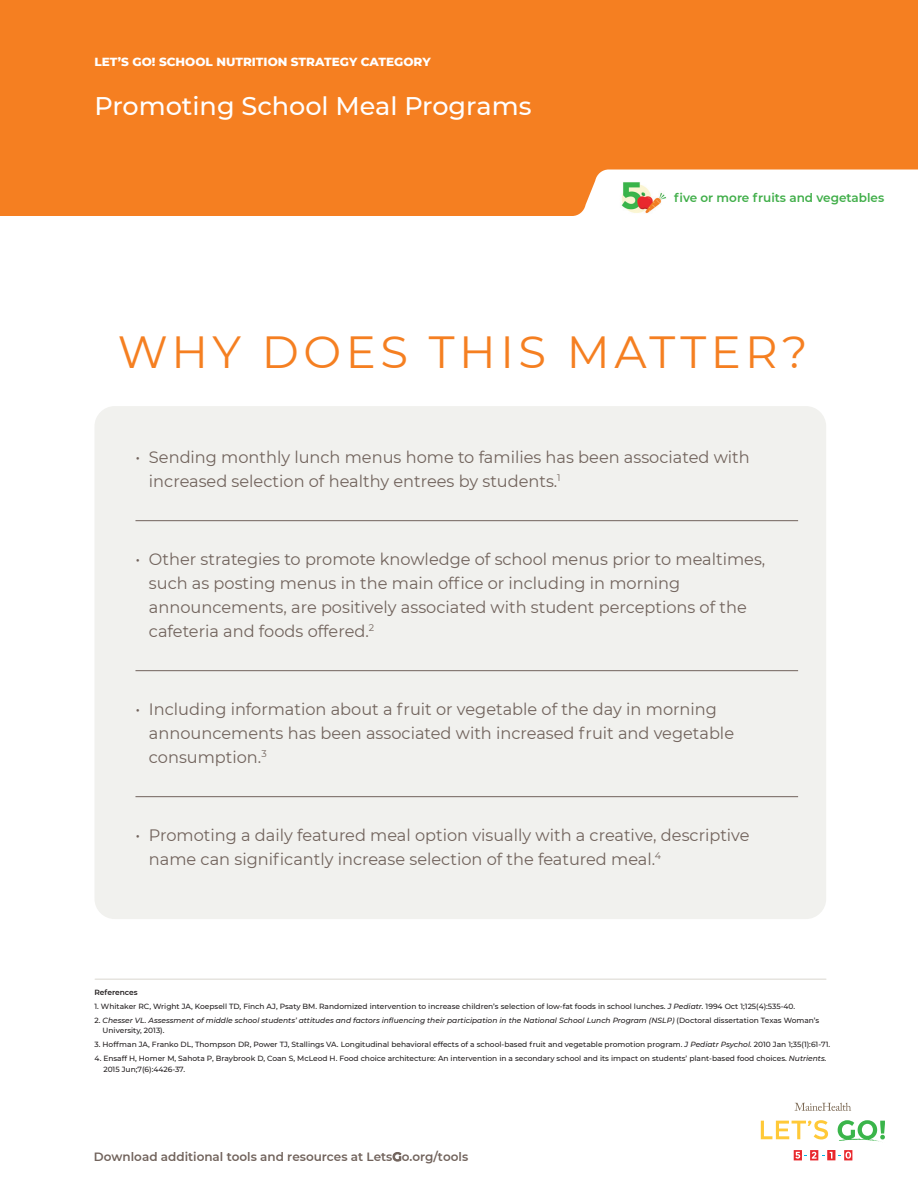
<style>
.page{position:relative;width:918px;height:1188px;background:#fff}
.page>*{position:absolute;margin:0;border:0;box-sizing:border-box;transform-origin:0 0}
.subhead{font:45px "Montserrat";letter-spacing:.1em;color:#f57f21}
.t1{font:500 25.5px "Montserrat";color:#fff}
.t2{font:16.5px/24px "Montserrat";color:#71635c}
.Smaller_body{font:600 12px "Montserrat";color:#71635c}
.bullets{font:800 12px "Montserrat";color:#fff}
.bullets-2{font:600 12px "Montserrat";color:#40ae49}
.footnote{font:500 7.5px/10.5px "Montserrat";color:#231f20}
.footnote-2{font:italic 500 7.5px/10.5px "Montserrat";color:#231f20}
.footnote-3{font:600 7.5px "Montserrat";color:#231f20}
.s1{font-style:italic}
.s2{font-style:normal}
</style>
<div class="page">
<div style="left:94px;top:406px;width:732px;height:513px;background:#f1f1ee;border-radius:20px"></div>
<hr style="left:95px;top:978px;width:731px;height:2px;background:#e6e4df">
<div style="left:0;top:0;width:918px;height:164px;background:#f57f21"></div>
<svg style="left:0;top:164px;width:918px;height:52px;fill:#f57f21"></svg>
<img style="left:618px;top:181px;width:49px;height:35px">
<svg style="left:795px;top:1103px;width:56px;height:8px"></svg>
<svg style="left:761px;top:1120px;width:67px;height:19px"></svg>
<svg style="left:838px;top:1120px;width:47px;height:22px"></svg>
<svg style="left:794px;top:1150px;width:58px;height:10px"></svg>
<hr style="left:135px;top:520px;width:663px;height:1px;background:#71635c">
<hr style="left:135px;top:670px;width:663px;height:1px;background:#71635c">
<hr style="left:135px;top:796px;width:663px;height:1px;background:#71635c">
<p class="bullets" style="left:94px;top:53px;width:338px">LET’S GO! SCHOOL NUTRITION STRATEGY CATEGORY</p>
<p class="t1" style="left:94px;top:89px;width:438px">Promoting School Meal Programs</p>
<p class="bullets-2" style="left:674px;top:189px;width:212px">five or more fruits and vegetables</p>
<p class="subhead" style="left:118px;top:321px;width:691px">WHY DOES THIS MATTER?</p>
<p class="t2" style="left:149px;top:444px;width:602px;text-indent:-14px">• Sending monthly lunch menus home to families has been associated with increased selection of healthy entrees by students.<sup>1</sup></p>
<p class="t2" style="left:149px;top:546px;width:618px;text-indent:-14px">• Other strategies to promote knowledge of school menus prior to mealtimes, such as posting menus in the main office or including in morning announcements, are positively associated with student perceptions of the cafeteria and foods offered.<sup>2</sup></p>
<p class="t2" style="left:149px;top:696px;width:587px;text-indent:-14px">• Including information about a fruit or vegetable of the day in morning announcements has been associated with increased fruit and vegetable consumption.<sup>3</sup></p>
<p class="t2" style="left:149px;top:822px;width:602px;text-indent:-14px">• Promoting a daily featured meal option visually with a creative, descriptive name can significantly increase selection of the featured meal.<sup>4</sup></p>
<p class="footnote-3" style="left:94px;top:987px;width:45px">References</p>
<p class="footnote" style="left:94px;top:1001px;width:702px">1. Whitaker RC, Wright JA, Koepsell TD, Finch AJ, Psaty BM. Randomized intervention to increase children’s selection of low-fat foods in school lunches. <span class="s1">J Pediatr.</span> 1994 Oct 1;125(4):535-40.</p>
<p class="footnote-2" style="left:103px;top:1015px;width:718px;text-indent:-8px"><span class="s2">2.</span> Chesser VL. Assessment of middle school students’ attitudes and factors influencing their participation in the National School Lunch Program (NSLP) <span class="s2">(Doctoral dissertation Texas Woman’s<br>University, 2013).</span></p>
<p class="footnote" style="left:94px;top:1039px;width:737px">3. Hoffman JA, Franko DL, Thompson DR, Power TJ, Stallings VA. Longitudinal behavioral effects of a school-based fruit and vegetable promotion program. <span class="s1">J Pediatr Psychol.</span> 2010 Jan 1;35(1):61-71.</p>
<p class="footnote" style="left:103px;top:1053px;width:725px;text-indent:-9px">4. Ensaff H, Homer M, Sahota P, Braybrook D, Coan S, McLeod H. Food choice architecture: An intervention in a secondary school and its impact on students’ plant-based food choices. <span class="s1">Nutrients.<br></span>2015 Jun;7(6):4426-37.</p>
<p class="Smaller_body" style="left:94px;top:1148px;width:376px">Download additional tools and resources at LetsGo.org/tools</p>
</div>
